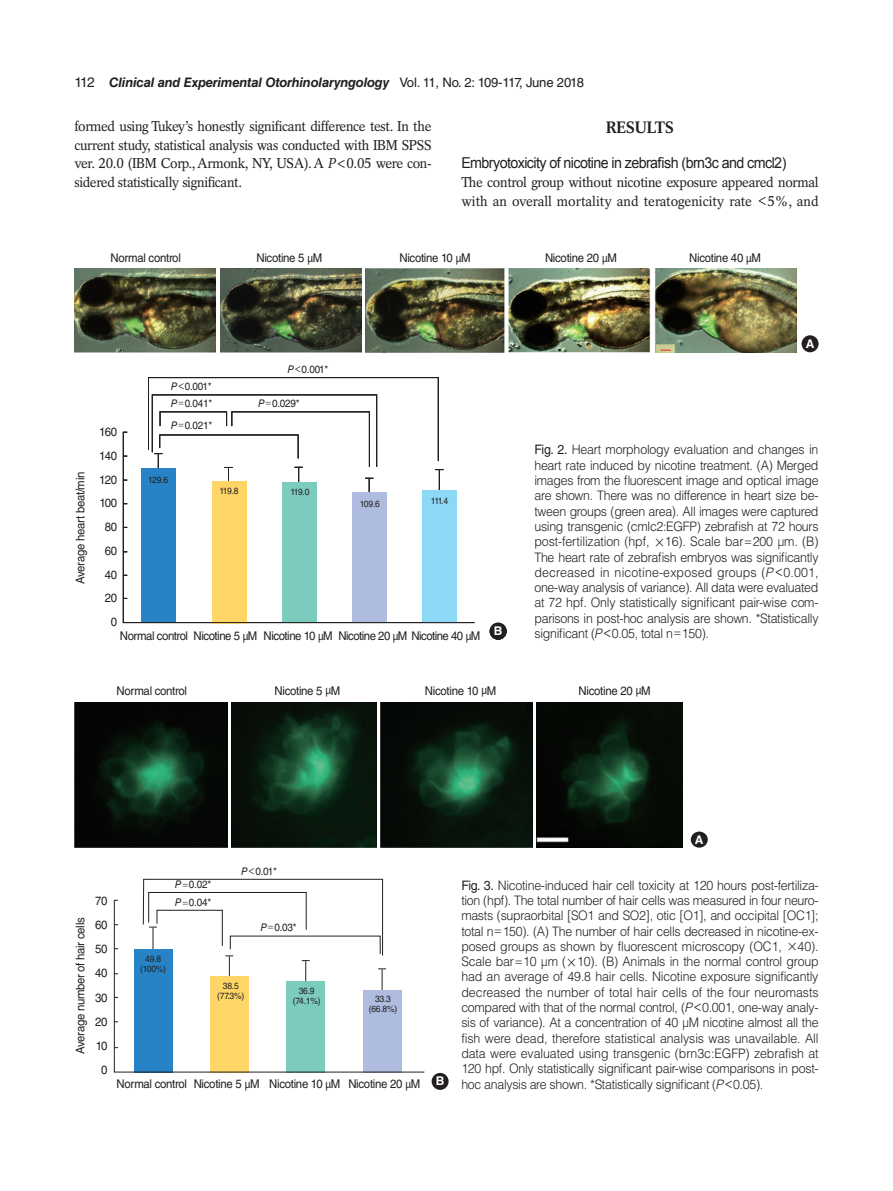
<style>
.page{position:relative;width:893px;height:1191px;background:#fff}
.page>*{position:absolute;margin:0;border:0;box-sizing:border-box;transform-origin:0 0}
.본문_대제목{font:700 16.5px "Rotation LT Std";color:#231f20;scale:.95 1}
.본문_중제목{font:15px "Arial";letter-spacing:-.04em;color:#231f20;scale:.95 1}
.본문_0{font:14.25px/18.8px "Rotation LT Std";letter-spacing:-.025em;color:#231f20;text-align:justify;scale:.95 1}
.표_그림_설명{font:300 13.05px/15.3px "Helvetica LT Std";letter-spacing:-.025em;color:#231f20;text-align:justify;scale:.95 1}
.t1{font:italic 700 13.05px "Helvetica LT Std";letter-spacing:-.015em;color:#231f20}
.그림_지문8pt{font:12px "Helvetica LT Std";letter-spacing:-.025em;color:#231f20;scale:.95 1}
.그림_지문8pt-2{font:12px "Helvetica LT Std";letter-spacing:-.045em;color:#231f20;scale:.95 1}
.t2{font:700 12px "Helvetica LT Std";color:#fff}
.그림_지문8pt-3{font:10.5px "Helvetica LT Std";letter-spacing:-.025em;color:#231f20;scale:.95 1}
.그림_지문8pt-4{font:9px "Helvetica LT Std";letter-spacing:-.065em;color:#231f20;scale:.95 1}
.s1{font-weight:400;font-style:normal;font-size:13.8px}
.s2{font-weight:400;font-style:normal}
.s3{font-style:italic}
.s4{font-family:"Dotum"}
.s5{font-family:"Rotis Semi Sans Std";font-size:12.9px}
.s6{font-weight:400}
.s7{font-family:"Dotum";font-weight:400}
.s8{font-family:"DIN Pro";font-size:13.95px}
</style>
<div class="page">
<div style="left:691px;top:831px;width:17px;height:16px;background:#231f20;border-radius:50%"></div>
<img style="left:537px;top:702px;width:145px;height:145px">
<img style="left:381px;top:702px;width:152px;height:145px">
<img style="left:232px;top:702px;width:145px;height:145px">
<img style="left:74px;top:702px;width:153px;height:145px">
<div style="left:432px;top:1073px;width:17px;height:17px;background:#231f20;border-radius:50%"></div>
<svg style="left:143px;top:878px;width:240px;height:21px"></svg>
<svg style="left:114px;top:899px;width:311px;height:173px"></svg>
<div style="left:490px;top:623px;width:17px;height:17px;background:#231f20;border-radius:50%"></div>
<svg style="left:148px;top:377px;width:291px;height:54px"></svg>
<img style="left:509px;top:268px;width:141px;height:84px">
<img style="left:74px;top:268px;width:142px;height:84px">
<img style="left:220px;top:268px;width:141px;height:84px">
<img style="left:366px;top:268px;width:138px;height:84px">
<img style="left:655px;top:269px;width:141px;height:83px">
<div style="left:801px;top:335px;width:18px;height:17px;background:#231f20;border-radius:50%"></div>
<svg style="left:123px;top:431px;width:352px;height:192px"></svg>
<p class="t1" style="left:74px;top:74px;width:511px"><span class="s1">112</span> Clinical and Experimental Otorhinolaryngology <span class="s2">Vol. 11, No. 2: 109-117, June 2018</span></p>
<p class="본문_0" style="left:74px;top:117px;width:377px">formed using Tukey’s honestly significant difference test. In the current study, statistical analysis was conducted with IBM SPSS ver. 20.0 (IBM Corp., Armonk, NY, USA). A <span class="s3">P</span><span class="s4">&lt;</span>0.05 were con&shy;sidered statistically significant.</p>
<p class="본문_대제목" style="left:606px;top:117px;width:73px">RESULTS</p>
<p class="본문_중제목" style="left:461px;top:153px;width:344px">Embryotoxicity of nicotine in zebrafish (brn3c and cmcl2)</p>
<p class="본문_0" style="left:461px;top:173px;width:378px">The control group without nicotine exposure appeared normal with an overall mortality and teratogenicity rate <span class="s4">&lt;</span>5%, and</p>
<p class="그림_지문8pt" style="left:110px;top:251px;width:76px">Normal control</p>
<p class="그림_지문8pt" style="left:256px;top:251px;width:71px">Nicotine 5 <span class="s5">μ</span>M</p>
<p class="그림_지문8pt" style="left:399px;top:251px;width:77px">Nicotine 10 <span class="s5">μ</span>M</p>
<p class="그림_지문8pt" style="left:545px;top:251px;width:77px">Nicotine 20 <span class="s5">μ</span>M</p>
<p class="그림_지문8pt" style="left:689px;top:251px;width:77px">Nicotine 40 <span class="s5">μ</span>M</p>
<p class="그림_지문8pt" style="left:73px;top:584px;width:120px;rotate:-90deg">Average heart beat/min</p>
<p class="그림_지문8pt" style="left:99px;top:425px;width:20px">160</p>
<p class="그림_지문8pt" style="left:99px;top:448px;width:20px">140</p>
<p class="그림_지문8pt" style="left:99px;top:472px;width:20px">120</p>
<p class="그림_지문8pt" style="left:99px;top:496px;width:20px">100</p>
<p class="그림_지문8pt" style="left:105px;top:520px;width:15px">80</p>
<p class="그림_지문8pt" style="left:105px;top:543px;width:15px">60</p>
<p class="그림_지문8pt" style="left:105px;top:567px;width:15px">40</p>
<p class="그림_지문8pt" style="left:105px;top:591px;width:15px">20</p>
<p class="그림_지문8pt" style="left:111px;top:615px;width:8px">0</p>
<p class="그림_지문8pt-3" style="left:171px;top:380px;width:45px"><span class="s3">P</span><span class="s4">&lt;</span>0.001*</p>
<p class="그림_지문8pt-3" style="left:171px;top:397px;width:45px"><span class="s3">P</span><span class="s4">=</span>0.041*</p>
<p class="그림_지문8pt-3" style="left:171px;top:419px;width:45px"><span class="s3">P</span><span class="s4">=</span>0.021*</p>
<p class="그림_지문8pt-3" style="left:287px;top:363px;width:45px"><span class="s3">P</span><span class="s4">&lt;</span>0.001*</p>
<p class="그림_지문8pt-3" style="left:258px;top:397px;width:45px"><span class="s3">P</span><span class="s4">=</span>0.029*</p>
<p class="그림_지문8pt-4" style="left:148px;top:474px;width:23px">129.6</p>
<p class="그림_지문8pt-4" style="left:219px;top:486px;width:22px">119.8</p>
<p class="그림_지문8pt-4" style="left:290px;top:487px;width:22px">119.0</p>
<p class="그림_지문8pt-4" style="left:360px;top:498px;width:23px">109.6</p>
<p class="그림_지문8pt-4" style="left:431px;top:496px;width:20px">111.4</p>
<p class="그림_지문8pt" style="left:120px;top:629px;width:146px">Normal control Nicotine 5 <span class="s5">μ</span>M</p>
<p class="그림_지문8pt" style="left:264px;top:629px;width:74px">Nicotine 10 <span class="s5">μ</span>M</p>
<p class="그림_지문8pt-2" style="left:338px;top:629px;width:151px">Nicotine 20 <span class="s5">μ</span>M Nicotine 40 <span class="s5">μ</span>M</p>
<p class="t2" style="left:806px;top:336px;width:10px">A</p>
<p class="표_그림_설명" style="left:534px;top:442px;width:301px"><span class="s6">Fig. 2.</span> Heart morphology evaluation and changes in heart rate induced by nicotine treatment. (A) Merged images from the fluorescent image and optical image are shown. There was no difference in heart size be&shy;tween groups (green area). All images were captured using transgenic (cmlc2:EGFP) zebrafish at 72 hours post-fertilization (hpf, <span class="s7">×</span>16). Scale bar<span class="s7">=</span>200 <span class="s8">μ</span>m. (B)<br>The heart rate of zebrafish embryos was significantly decreased in nicotine-exposed groups (<span class="s3">P</span> <span class="s7">&lt;</span>0.001, one-way analysis of variance). All data were evaluated at 72 hpf. Only statistically significant pair-wise com&shy;parisons in post-hoc analysis are shown. *Statistically</p>
<p class="t2" style="left:494px;top:623px;width:10px">B</p>
<p class="표_그림_설명" style="left:534px;top:625px;width:185px">significant (<span class="s3">P</span><span class="s7">&lt;</span>0.05, total n<span class="s7">=</span>150).</p>
<p class="그림_지문8pt" style="left:117px;top:683px;width:76px">Normal control</p>
<p class="그림_지문8pt" style="left:274px;top:683px;width:71px">Nicotine 5 <span class="s5">μ</span>M</p>
<p class="그림_지문8pt" style="left:425px;top:683px;width:77px">Nicotine 10 <span class="s5">μ</span>M</p>
<p class="그림_지문8pt" style="left:579px;top:683px;width:77px">Nicotine 20 <span class="s5">μ</span>M</p>
<p class="그림_지문8pt" style="left:73px;top:1054px;width:145px;rotate:-90deg">Average number of hair cells</p>
<p class="그림_지문8pt" style="left:95px;top:893px;width:15px">70</p>
<p class="그림_지문8pt" style="left:95px;top:918px;width:15px">60</p>
<p class="그림_지문8pt" style="left:95px;top:942px;width:15px">50</p>
<p class="그림_지문8pt" style="left:95px;top:966px;width:15px">40</p>
<p class="그림_지문8pt" style="left:95px;top:990px;width:15px">30</p>
<p class="그림_지문8pt" style="left:95px;top:1014px;width:15px">20</p>
<p class="그림_지문8pt" style="left:96px;top:1038px;width:14px">10</p>
<p class="그림_지문8pt" style="left:101px;top:1062px;width:8px">0</p>
<p class="그림_지문8pt-3" style="left:175px;top:878px;width:40px"><span class="s3">P</span><span class="s4">=</span>0.02*</p>
<p class="그림_지문8pt-3" style="left:175px;top:896px;width:40px"><span class="s3">P</span><span class="s4">=</span>0.04*</p>
<p class="그림_지문8pt-3" style="left:241px;top:864px;width:39px"><span class="s3">P</span><span class="s4">&lt;</span>0.01*</p>
<p class="그림_지문8pt-3" style="left:260px;top:921px;width:40px"><span class="s3">P</span><span class="s4">=</span>0.03*</p>
<p class="그림_지문8pt-4" style="left:145px;top:954px;width:18px">49.8</p>
<p class="그림_지문8pt-4" style="left:140px;top:963px;width:29px">(100%)</p>
<p class="그림_지문8pt-4" style="left:223px;top:981px;width:18px">38.5</p>
<p class="그림_지문8pt-4" style="left:217px;top:990px;width:30px">(77.3%)</p>
<p class="그림_지문8pt-4" style="left:299px;top:985px;width:18px">36.9</p>
<p class="그림_지문8pt-4" style="left:293px;top:995px;width:31px">(74.1%)</p>
<p class="그림_지문8pt-4" style="left:375px;top:994px;width:18px">33.3</p>
<p class="그림_지문8pt-4" style="left:369px;top:1004px;width:32px">(66.8%)</p>
<p class="그림_지문8pt" style="left:117px;top:1076px;width:76px">Normal control</p>
<p class="그림_지문8pt" style="left:194px;top:1076px;width:71px">Nicotine 5 <span class="s5">μ</span>M</p>
<p class="그림_지문8pt" style="left:269px;top:1076px;width:77px">Nicotine 10 <span class="s5">μ</span>M</p>
<p class="그림_지문8pt" style="left:348px;top:1076px;width:77px">Nicotine 20 <span class="s5">μ</span>M</p>
<p class="t2" style="left:436px;top:1073px;width:10px">B</p>
<p class="t2" style="left:695px;top:832px;width:10px">A</p>
<p class="표_그림_설명" style="left:461px;top:877px;width:378px"><span class="s6">Fig. 3.</span> Nicotine-induced hair cell toxicity at 120 hours post-fertiliza&shy;tion (hpf). The total number of hair cells was measured in four neuro&shy;masts (supraorbital [SO1 and SO2], otic [O1], and occipital [OC1]; total n<span class="s7">=</span>150). (A) The number of hair cells decreased in nicotine-ex&shy;posed groups as shown by fluorescent microscopy (OC1, <span class="s7">×</span>40).<br>Scale bar<span class="s7">=</span>10 <span class="s8">μ</span>m (<span class="s7">×</span>10). (B) Animals in the normal control group had an average of 49.8 hair cells. Nicotine exposure significantly decreased the number of total hair cells of the four neuromasts compared with that of the normal control, (<span class="s3">P</span><span class="s7">&lt;</span>0.001, one-way analy&shy;sis of variance). At a concentration of 40 <span class="s8">μ</span>M nicotine almost all the fish were dead, therefore statistical analysis was unavailable. All data were evaluated using transgenic (brn3c:EGFP) zebrafish at 120 hpf. Only statistically significant pair-wise comparisons in post&shy;hoc analysis are shown. *Statistically significant (<span class="s3">P</span><span class="s7">&lt;</span>0.05).</p>
</div>
